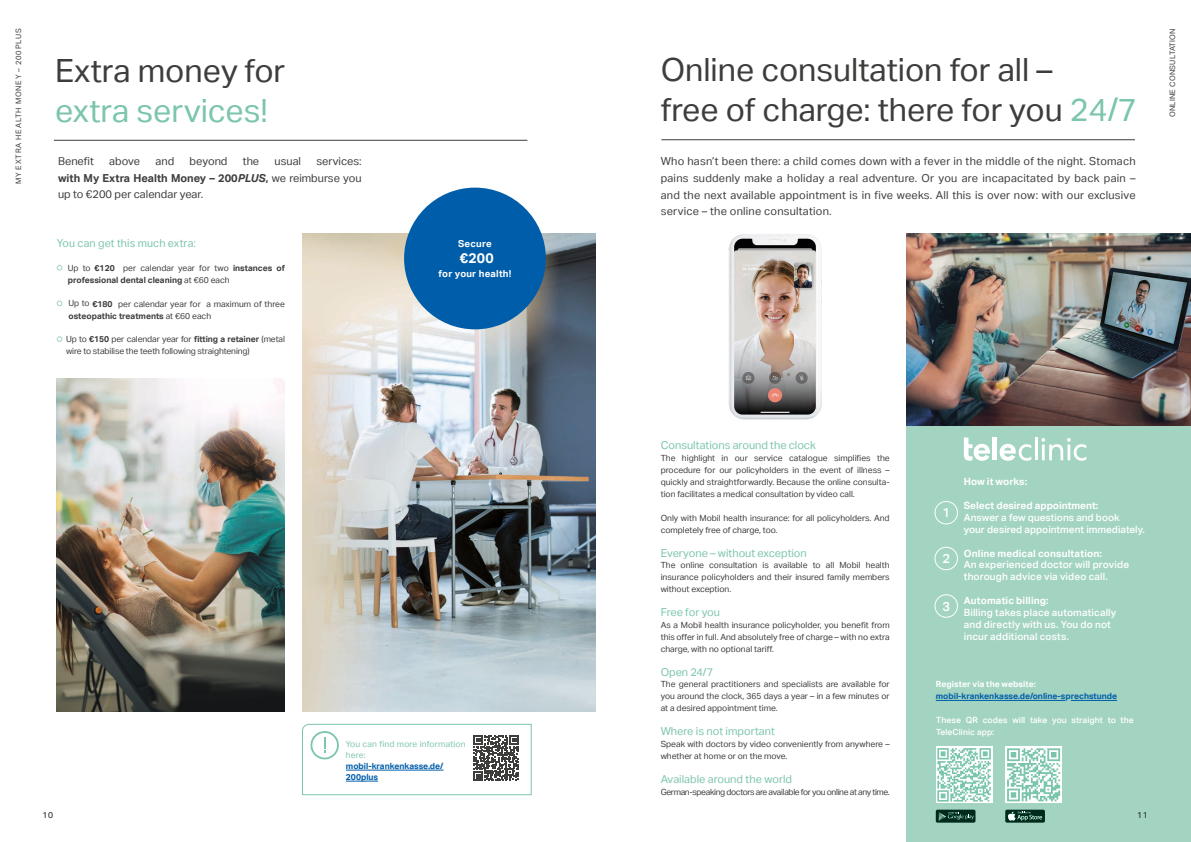
<style>
.page{position:relative;width:1191px;height:842px;background:#fff}
.page>*{position:absolute;margin:0;border:0;box-sizing:border-box;transform-origin:0 0}
.t1{font:32px/40px "Aktiv Grotesk";color:#3d3d3c}
.t2{font:32px "Aktiv Grotesk";color:#7cc5ad}
.t3{font:700 14px "Aktiv Grotesk";color:#fff}
.t4{font:500 13px "Aktiv Grotesk";color:#fff}
.t5{font:11px/16.8px "Aktiv Grotesk";color:#3d3d3c;text-align:justify}
.t6{font:11px "Aktiv Grotesk";color:#7cc5ad}
.t7{font:500 10px/11.9px "Aktiv Grotesk";letter-spacing:.01em;color:#fff}
.t8{font:700 10px "Aktiv Grotesk";letter-spacing:.01em;color:#fff}
.t9{font:700 9.6px "Aktiv Grotesk";letter-spacing:.02em;color:#fff}
.t10{font:8.5px/11.9px "Aktiv Grotesk";color:#3d3d3c;text-align:justify}
.t11{font:700 8.5px/11.9px "Aktiv Grotesk";color:#3d3d3c}
.t12{font:700 8.5px/11px "Aktiv Grotesk";color:#005da9}
.t13{font:8.5px "Aktiv Grotesk";letter-spacing:-.04em;color:#3d3d3c}
.t14{font:500 8.5px/11.9px "Aktiv Grotesk";letter-spacing:.01em;color:#fff}
.t15{font:8.5px/11px "Aktiv Grotesk";letter-spacing:.02em;color:#7cc5ad}
.t16{font:700 8.5px "Aktiv Grotesk";letter-spacing:.01em;color:#fff}
.t17{font:8.5px "Aktiv Grotesk";color:#1d1d1b}
.t18{font:7.5px "Aktiv Grotesk";letter-spacing:.095em;color:#3d3d3c}
.t19{font:7.5px "Aktiv Grotesk";letter-spacing:.04em;color:#3d3d3c}
.s1{font-weight:700}
.s2{font-weight:700;font-style:italic}
.s3{font-weight:400}
.s4{color:#7cc5ad}
</style>
<div class="page">
<hr style="left:661px;top:140px;width:474px;height:1px;background:#3d3d3c">
<div style="left:906px;top:369px;width:285px;height:473px;background:#a3d4c2"></div>
<div style="left:992px;top:437px;width:5px;height:23px;background:#fff"></div>
<svg style="left:999px;top:444px;width:32px;height:17px"></svg>
<hr style="left:1034px;top:438px;width:3px;height:22px;background:#fff">
<svg style="left:1041px;top:438px;width:45px;height:23px"></svg>
<svg style="left:963px;top:437px;width:27px;height:24px"></svg>
<div style="left:934px;top:501px;width:23px;height:23px;border:1px solid #fff;border-radius:50%"></div>
<div style="left:934px;top:547px;width:23px;height:23px;border:1px solid #fff;border-radius:50%"></div>
<div style="left:934px;top:594px;width:23px;height:23px;border:1px solid #fff;border-radius:50%"></div>
<img style="left:906px;top:233px;width:285px;height:192px">
<svg style="left:1005px;top:810px;width:40px;height:13px"></svg>
<svg style="left:1007px;top:812px;width:35px;height:9px"></svg>
<svg style="left:1005px;top:746px;width:57px;height:57px"></svg>
<svg style="left:1007px;top:748px;width:53px;height:53px"></svg>
<svg style="left:936px;top:746px;width:56px;height:57px"></svg>
<svg style="left:937px;top:748px;width:54px;height:53px"></svg>
<hr style="left:935px;top:700px;width:130px;height:1px;background:#005da9">
<hr style="left:1070px;top:700px;width:47px;height:1px;background:#005da9">
<img style="left:729px;top:234px;width:92px;height:185px">
<img style="left:302px;top:234px;width:293px;height:477px">
<svg style="left:57px;top:265px;width:5px;height:6px"></svg>
<svg style="left:57px;top:301px;width:5px;height:5px"></svg>
<svg style="left:57px;top:336px;width:5px;height:6px"></svg>
<img style="left:57px;top:378px;width:228px;height:333px">
<div style="left:935px;top:810px;width:40px;height:13px;background:#002a1c;border-radius:2px"></div>
<svg style="left:938px;top:812px;width:35px;height:9px"></svg>
<svg style="left:302px;top:723px;width:230px;height:73px"></svg>
<div style="left:404px;top:188px;width:142px;height:141px;background:#005da9;border-radius:50%"></div>
<hr style="left:54px;top:140px;width:473px;height:1px;background:#3d3d3c">
<p class="t18" style="left:14px;top:184px;width:158px;rotate:-90deg">MY EXTRA HEALTH MONEY – 200PLUS</p>
<h1 class="t1" style="left:55px;top:51px;width:232px">Extra money for</h1>
<h1 class="t2" style="left:55px;top:92px;width:214px">extra services!</h1>
<p class="t5" style="left:58px;top:152px;width:37px">Benefit</p>
<p class="t5" style="left:109px;top:152px;width:32px">above</p>
<p class="t5" style="left:155px;top:152px;width:20px">and</p>
<p class="t5" style="left:190px;top:152px;width:39px">beyond</p>
<p class="t5" style="left:243px;top:152px;width:18px">the</p>
<p class="t5" style="left:274px;top:152px;width:28px">usual</p>
<p class="t5" style="left:58px;top:152px;width:305px;text-indent:258px">services: <span class="s1">with My Extra Health Money – 200</span><span class="s2">PLUS</span><span class="s1">,</span> we reimburse you up to €200 per calendar year.</p>
<p class="t6" style="left:57px;top:237px;width:141px">You can get this much extra:</p>
<p class="t11" style="left:68px;top:262px;width:219px"><span class="s3">Up to</span> €120 <span class="s3">per calendar year for two</span> instances of professional dental cleaning <span class="s3">at €60 each</span></p>
<p class="t10" style="left:68px;top:298px;width:218px">Up to <span class="s1">€180</span> per calendar year for a maximum of three <span class="s1">osteopathic treatments</span> at €60 each</p>
<p class="t10" style="left:66px;top:333px;width:220px">Up to <span class="s1">€150</span> per calendar year for <span class="s1">fitting a retainer</span> (metal wire to stabilise the teeth following straightening)</p>
<p class="t9" style="left:458px;top:237px;width:35px">Secure</p>
<h2 class="t3" style="left:460px;top:249px;width:35px">€200</h2>
<p class="t9" style="left:438px;top:268px;width:74px">for your health!</p>
<h1 class="t1" style="left:660px;top:49px;width:478px">Online consultation for all –<br>free of charge: there for you <span class="s4">24/7</span></h1>
<p class="t5" style="left:660px;top:153px;width:476px">Who hasn’t been there: a child comes down with a fever in the middle of the night. Stomach pains suddenly make a holiday a real adventure. Or you are incapacitated by back pain – and the next available appointment is in five weeks. All this is over now: with our exclusive service – the online consultation.</p>
<p class="t19" style="left:1168px;top:117px;width:91px;rotate:-90deg">ONLINE CONSULTATION</p>
<p class="t15" style="left:346px;top:738px;width:121px">You can find more information here:</p>
<p class="t12" style="left:346px;top:760px;width:99px">mobil-krankenkasse.de/<br>200plus</p>
<p class="t6" style="left:660px;top:439px;width:157px">Consultations around the clock</p>
<p class="t10" style="left:660px;top:452px;width:230px">The highlight in our service catalogue simplifies the procedure for our policyholders in the event of illness – quickly and straightforwardly. Because the online consulta&shy;tion facilitates a medical consultation by video call.</p>
<p class="t10" style="left:660px;top:512px;width:230px">Only with Mobil health insurance: for all policyholders. And completely free of charge, too.</p>
<p class="t6" style="left:660px;top:546px;width:148px">Everyone – without exception</p>
<p class="t10" style="left:660px;top:559px;width:230px">The online consultation is available to all Mobil health insurance policyholders and their insured family members without exception.</p>
<p class="t6" style="left:660px;top:606px;width:61px">Free for you</p>
<p class="t10" style="left:660px;top:619px;width:230px">As a Mobil health insurance policyholder, you benefit from this offer in full. And absolutely free of charge – with no extra charge, with no optional tariff.</p>
<p class="t6" style="left:660px;top:665px;width:54px">Open 24/7</p>
<p class="t10" style="left:660px;top:678px;width:230px">The general practitioners and specialists are available for you around the clock, 365 days a year – in a few minutes or at a desired appointment time.</p>
<p class="t6" style="left:660px;top:725px;width:116px">Where is not important</p>
<p class="t10" style="left:660px;top:738px;width:230px">Speak with doctors by video conveniently from anywhere – whether at home or on the move.</p>
<p class="t6" style="left:660px;top:772px;width:133px">Available around the world</p>
<p class="t13" style="left:660px;top:786px;width:230px">German-speaking doctors are available for you online at any time.</p>
<h3 class="t4" style="left:942px;top:505px;width:9px">1</h3>
<h3 class="t4" style="left:942px;top:551px;width:9px">2</h3>
<h3 class="t4" style="left:942px;top:598px;width:9px">3</h3>
<p class="t8" style="left:963px;top:475px;width:65px">How it works:</p>
<p class="t8" style="left:963px;top:499px;width:136px">Select desired appointment:</p>
<p class="t7" style="left:963px;top:511px;width:182px">Answer a few questions and book<br>your desired appointment immediately.</p>
<p class="t8" style="left:963px;top:547px;width:140px">Online medical consultation:</p>
<p class="t7" style="left:963px;top:559px;width:167px">An experienced doctor will provide thorough advice via video call.</p>
<p class="t8" style="left:963px;top:594px;width:86px">Automatic billing:</p>
<p class="t7" style="left:963px;top:606px;width:154px">Billing takes place automatically and directly with us. You do not incur additional costs.</p>
<p class="t16" style="left:935px;top:679px;width:102px">Register via the website:</p>
<p class="t12" style="left:935px;top:691px;width:183px">mobil-krankenkasse.de/online-sprechstunde</p>
<p class="t14" style="left:936px;top:714px;width:199px">These QR codes will take you straight to the<br>TeleClinic app:</p>
<p class="t17" style="left:43px;top:810px;width:12px">10</p>
<p class="t17" style="left:1137px;top:810px;width:12px">11</p>
</div>
